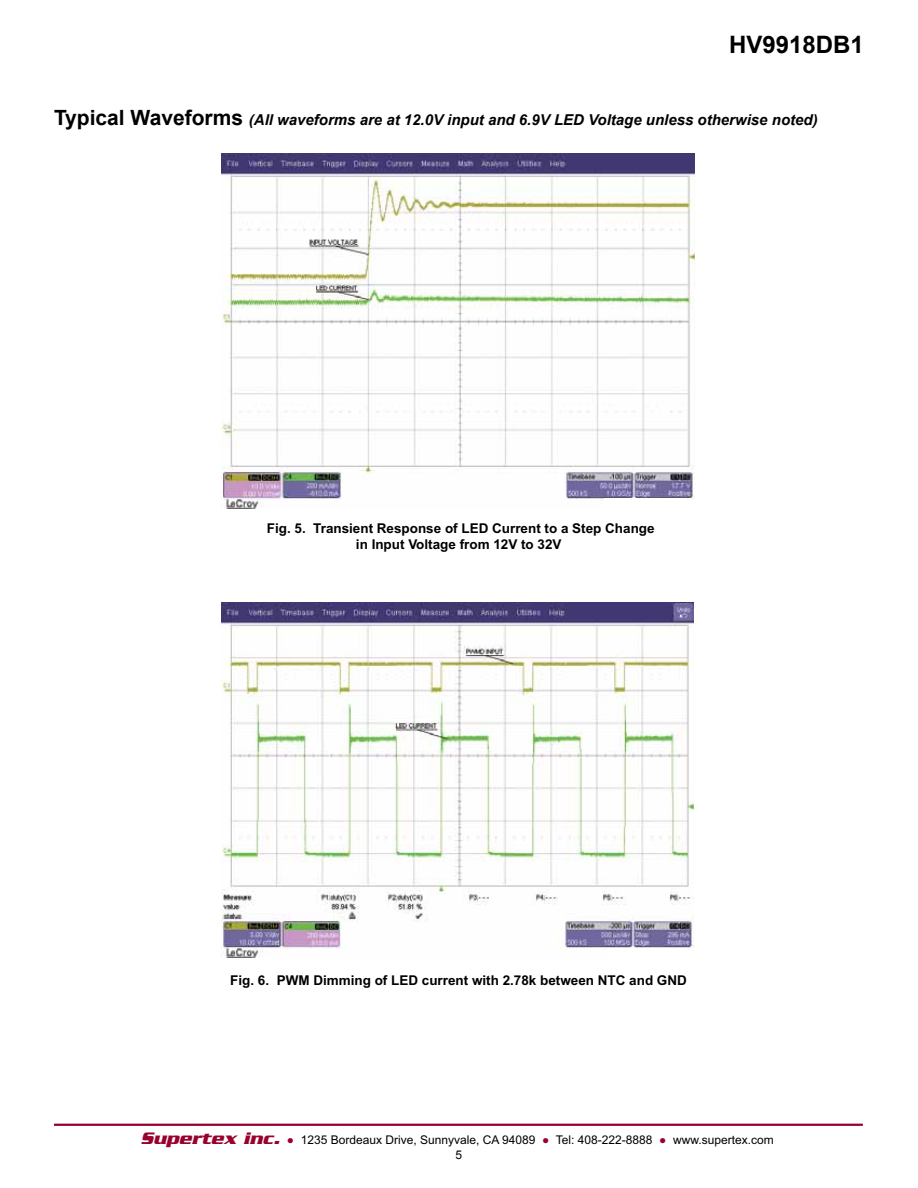
<style>
.page{position:relative;width:918px;height:1188px;background:#fff}
.page>*{position:absolute;margin:0;border:0;box-sizing:border-box;transform-origin:0 0}
.t1{font:700 24px "Arial";color:#000}
.t2{font:italic 700 15px "Arial";color:#000}
.t3{font:700 13.5px/16.2px "Arial";color:#010101;text-align:center}
.t4{font:12px "Arial";color:#000}
.s1{font-style:normal;font-size:21px}
.s2{font-family:"Serpentine";font-weight:700;font-style:italic;font-size:18px;color:#98002e}
.s3{color:#98002e}
</style>
<div class="page">
<hr style="left:54px;top:1124px;width:809px;height:2px;background:#98002e">
<img style="left:221px;top:154px;width:473px;height:355px">
<div style="left:604px;top:499px;width:86px;height:13px;background:#fff"></div>
<img style="left:222px;top:603px;width:472px;height:354px">
<div style="left:606px;top:948px;width:87px;height:14px;background:#fff"></div>
<h1 class="t1" style="left:729px;top:28px;width:136px">HV9918DB1</h1>
<p class="t2" style="left:54px;top:110px;width:765px"><span class="s1">Typical Waveforms</span> (All waveforms are at 12.0V input and 6.9V LED Voltage unless otherwise noted)</p>
<p class="t3" style="left:267px;top:521px;width:389px">Fig. 5. Transient Response of LED Current to a Step Change in Input Voltage from 12V to 32V</p>
<p class="t3" style="left:230px;top:973px;width:458px">Fig. 6. PWM Dimming of LED current with 2.78k between NTC and GND</p>
<p class="t4" style="left:140px;top:1132px;width:635px"><span class="s2">Supertex inc.</span> <span class="s3">●</span> 1235 Bordeaux Drive, Sunnyvale, CA 94089 <span class="s3">●</span> Tel: 408-222-8888 <span class="s3">●</span> www.supertex.com</p>
<p class="t4" style="left:456px;top:1147px;width:8px">5</p>
</div>
